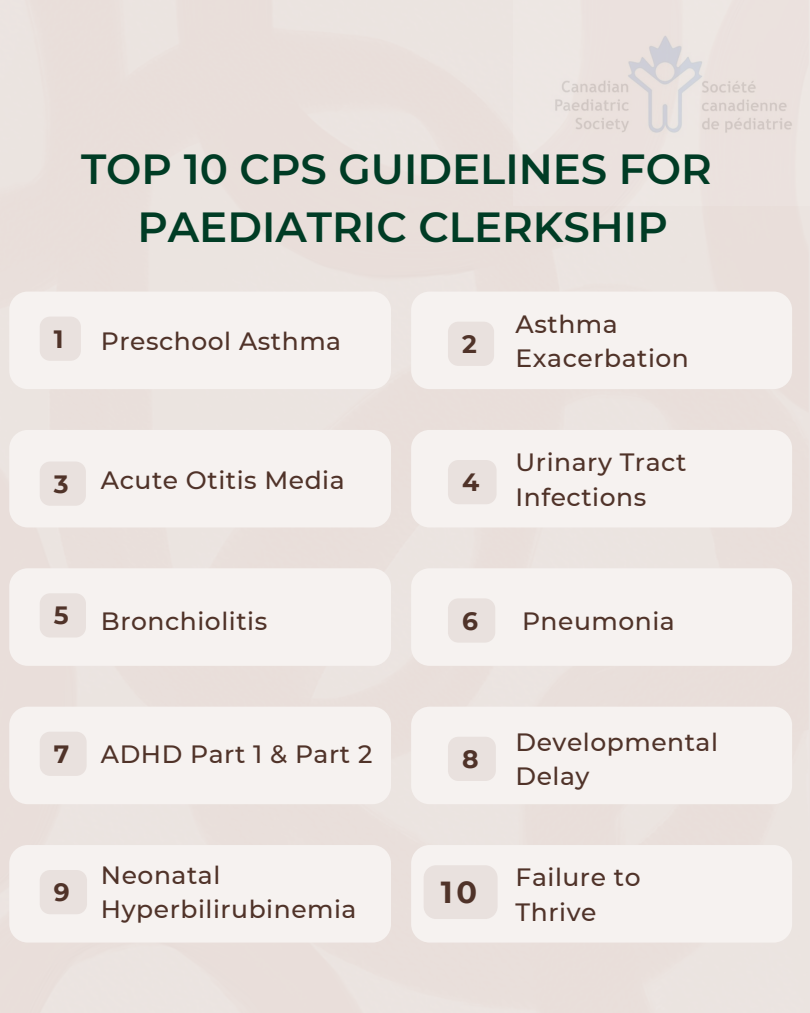
<style>
.page{position:relative;width:810px;height:1013px;background:#fff}
.page>*{position:absolute;margin:0;border:0;box-sizing:border-box;transform-origin:0 0}
.t1{font:600 42px/58.5px "Montserrat";color:#003c25;text-align:center}
.t2{font:700 30.4px "Montserrat";color:#503329}
.t3{font:500 25px/34.5px "Montserrat";letter-spacing:.02em;color:#503329}
.t4{font:700 25px "Montserrat";color:#503329}
</style>
<div class="page">
<div style="left:411px;top:291px;width:381px;height:98px;background:#f6f2f0;border-radius:18px"></div>
<img style="left:513px;top:0;width:297px;height:205px">
<div style="left:448px;top:322px;width:46px;height:44px;background:#e9e1de"></div>
<div style="left:9px;top:291px;width:382px;height:98px;background:#f6f2f0;border-radius:18px"></div>
<div style="left:40px;top:317px;width:41px;height:44px;background:#e9e1de"></div>
<div style="left:411px;top:430px;width:381px;height:97px;background:#f6f2f0;border-radius:18px"></div>
<div style="left:448px;top:460px;width:49px;height:44px;background:#e9e1de"></div>
<div style="left:9px;top:430px;width:382px;height:97px;background:#f6f2f0;border-radius:18px"></div>
<div style="left:40px;top:462px;width:46px;height:44px;background:#e9e1de"></div>
<div style="left:411px;top:568px;width:381px;height:98px;background:#f6f2f0;border-radius:18px"></div>
<div style="left:448px;top:598px;width:47px;height:44px;background:#e9e1de"></div>
<div style="left:9px;top:568px;width:382px;height:98px;background:#f6f2f0;border-radius:18px"></div>
<div style="left:40px;top:593px;width:46px;height:44px;background:#e9e1de"></div>
<div style="left:411px;top:706px;width:381px;height:98px;background:#f6f2f0;border-radius:18px"></div>
<div style="left:448px;top:737px;width:48px;height:44px;background:#e9e1de"></div>
<div style="left:9px;top:706px;width:382px;height:98px;background:#f6f2f0;border-radius:18px"></div>
<div style="left:40px;top:732px;width:47px;height:44px;background:#e9e1de"></div>
<div style="left:411px;top:845px;width:381px;height:97px;background:#f6f2f0;border-radius:18px"></div>
<div style="left:424px;top:865px;width:74px;height:54px;background:#e9e1de"></div>
<div style="left:9px;top:845px;width:382px;height:97px;background:#f6f2f0;border-radius:18px"></div>
<div style="left:40px;top:870px;width:47px;height:44px;background:#e9e1de"></div>
<h1 class="t1" style="left:81px;top:139px;width:632px">TOP 10 CPS GUIDELINES FOR<br>PAEDIATRIC CLERKSHIP</h1>
<p class="t4" style="left:54px;top:323px;width:11px">1</p>
<p class="t3" style="left:101px;top:324px;width:242px">Preschool Asthma</p>
<p class="t4" style="left:462px;top:328px;width:16px">2</p>
<p class="t4" style="left:54px;top:468px;width:16px">3</p>
<p class="t3" style="left:101px;top:462px;width:245px">Acute Otitis Media</p>
<p class="t4" style="left:462px;top:467px;width:19px">4</p>
<p class="t3" style="left:516px;top:307px;width:175px">Asthma<br>Exacerbation</p>
<p class="t3" style="left:516px;top:445px;width:172px">Urinary Tract<br>Infections</p>
<p class="t4" style="left:54px;top:600px;width:16px">5</p>
<p class="t3" style="left:101px;top:603px;width:168px">Bronchiolitis</p>
<p class="t4" style="left:462px;top:605px;width:17px">6</p>
<p class="t3" style="left:522px;top:603px;width:154px">Pneumonia</p>
<p class="t4" style="left:54px;top:738px;width:17px">7</p>
<p class="t3" style="left:101px;top:736px;width:273px">ADHD Part 1 &amp; Part 2</p>
<p class="t4" style="left:54px;top:877px;width:17px">9</p>
<p class="t3" style="left:101px;top:857px;width:257px">Neonatal<br>Hyperbilirubinemia</p>
<p class="t4" style="left:462px;top:743px;width:18px">8</p>
<p class="t2" style="left:441px;top:873px;width:38px">10</p>
<p class="t3" style="left:516px;top:724px;width:204px">Developmental<br>Delay</p>
<p class="t3" style="left:516px;top:860px;width:126px">Failure to<br>Thrive</p>
</div>
